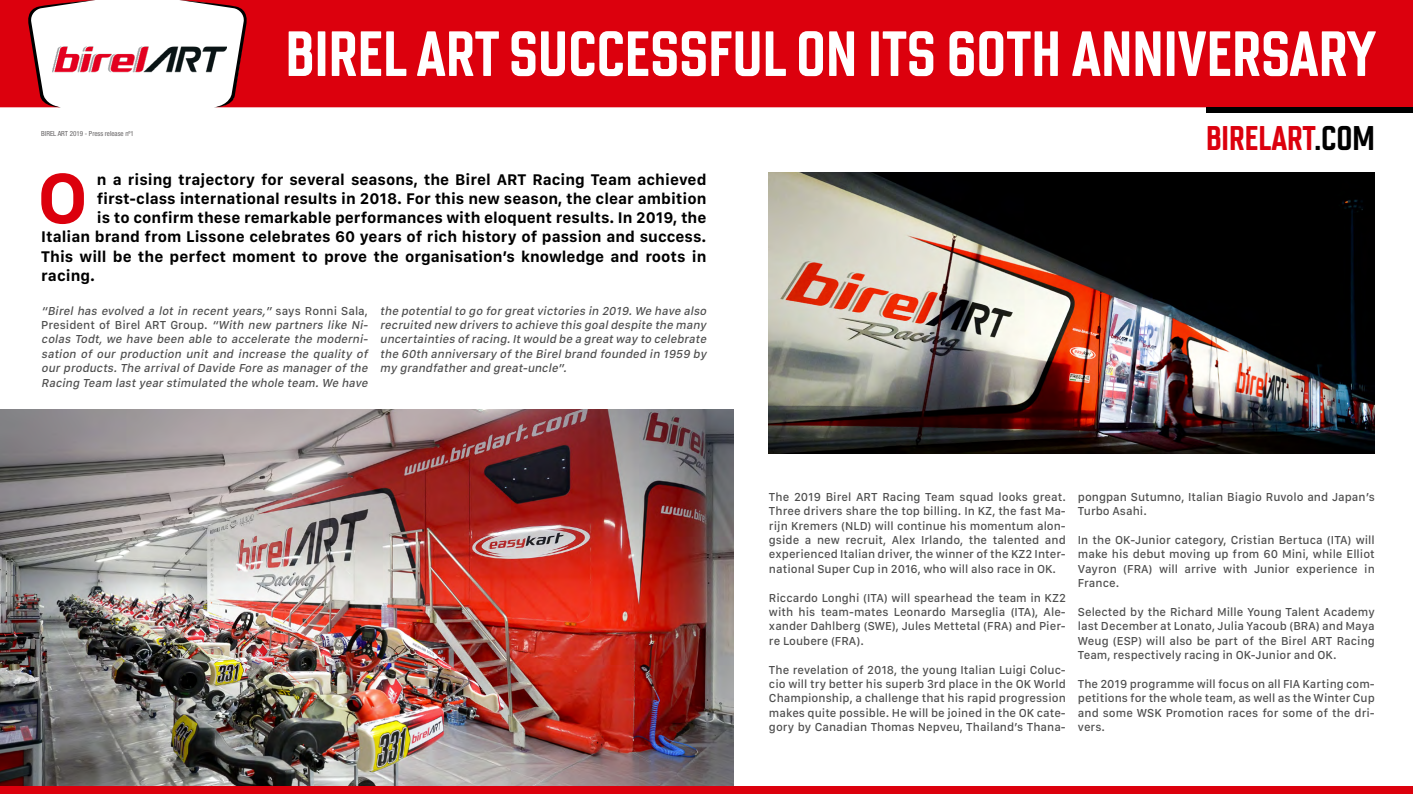
<style>
.page{position:relative;width:1413px;height:794px;background:#fff}
.page>*{position:absolute;margin:0;border:0;box-sizing:border-box;transform-origin:0 0}
.t1{font:700 73.6px "San Francisco Text";color:#dc000d}
.t2{font:700 63.7px "Chromoxome Pro";color:#fff}
.t3{font:700 34.2px "Chromoxome Pro";color:#dc000d}
.t4{font:700 16px "San Francisco Text";color:#000}
.t5{font:500 12px/14.4px "San Francisco Text";color:#4e4e4e;text-align:justify}
.t6{font:italic 500 12px/14.4px "San Francisco Text";color:#4e4e4e}
.t7{font:condensed 7px "Helvetica Neue LT Pro";color:#646263}
.s1{font-style:normal}
.s2{color:#000}
</style>
<div class="page">
<img style="left:0;top:410px;width:733px;height:376px">
<div style="left:0;top:786px;width:1413px;height:8px;background:#dc000d"></div>
<div style="left:249px;top:0;width:1164px;height:107px;background:#dc000d"></div>
<svg style="left:0;top:0;width:95px;height:107px"></svg>
<svg style="left:179px;top:0;width:70px;height:107px"></svg>
<div style="left:1206px;top:107px;width:207px;height:6px;background:#000"></div>
<img style="left:52px;top:41px;width:175px;height:36px">
<img style="left:769px;top:173px;width:606px;height:281px">
<h2 class="t2" style="left:285px;top:17px;width:1092px">BIREL ART SUCCESSFUL ON ITS 60TH ANNIVERSARY</h2>
<p class="t7" style="left:41px;top:130px;width:94px">BIREL ART 2019 - Press release nº1</p>
<h1 class="t1" style="left:37px;top:153px;width:52px">O</h1>
<h3 class="t4" style="left:97px;top:169px;width:611px">n a rising trajectory for several seasons, the Birel ART Racing Team achieved</h3>
<h3 class="t4" style="left:97px;top:189px;width:611px">first-class international results in 2018. For this new season, the clear ambition</h3>
<h3 class="t4" style="left:97px;top:208px;width:611px">is to confirm these remarkable performances with eloquent results. In 2019, the</h3>
<h3 class="t4" style="left:41px;top:227px;width:667px">Italian brand from Lissone celebrates 60 years of rich history of passion and success.</h3>
<h3 class="t4" style="left:41px;top:246px;width:667px">This will be the perfect moment to prove the organisation’s knowledge and roots in</h3>
<h3 class="t4" style="left:41px;top:265px;width:55px">racing.</h3>
<p class="t6" style="left:41px;top:304px;width:331px">“Birel has evolved a lot in recent years,” <span class="s1">s a y s R o n n i S a l a , President of Birel ART Group.</span> “With new partners like Ni&shy;colas Todt, we have been able to accelerate the moderni&shy;sation of our production unit and increase the quality of ourproducts.The arrivalofDavide Fore as managerofthe Racing Team lastyearstimulated the whole team.We have</p>
<p class="t6" style="left:380px;top:304px;width:331px;text-align:justify">the potentialto go forgreatvictories in 2019.We have also recruited new drivers to achieve this goaldespite the many uncertainties ofracing.Itwould be a greatway to celebrate the 60th anniversary ofthe Birelbrand founded in 1959 by my grandfatherand great-uncle”.</p>
<h3 class="t3" style="left:1206px;top:118px;width:170px">BIRELART<span class="s2">.COM</span></h3>
<p class="t5" style="left:769px;top:490px;width:298px">The 2019 Birel ART Racing Team squad looks great.<br>Three drivers share the top billing. In KZ, the fast Ma&shy;rijn Kremers (NLD) will continue his momentum alon&shy;gside a new recruit, Alex Irlando, the talented and experienced Italian driver, the winner of the KZ2 Inter&shy;national Super Cup in 2016, who will also race in OK.</p>
<p class="t5" style="left:769px;top:591px;width:298px">Riccardo Longhi (ITA) will spearhead the team in KZ2 with his team-mates Leonardo Marseglia (ITA), Ale&shy;xander Dahlberg (SWE), Jules Mettetal (FRA) and Pier&shy;re Loubere (FRA).</p>
<p class="t5" style="left:769px;top:663px;width:298px">The revelation of 2018, the young Italian Luigi Coluc&shy;cio will try better his superb 3rd place in the OK World Championship, a challenge that his rapid progression makes quite possible. He will be joined in the OK cate&shy;gory by Canadian Thomas Nepveu, Thailand’s Thana-</p>
<p class="t5" style="left:1078px;top:490px;width:298px">pongpan Sutumno, Italian Biagio Ruvolo and Japan’s<br>Turbo Asahi.</p>
<p class="t5" style="left:1078px;top:534px;width:298px">In the OK-Junior category, Cristian Bertuca (ITA) will make his debut moving up from 60 Mini, while Elliot Vayron (FRA) will arrive with Junior experience in France.</p>
<p class="t5" style="left:1078px;top:606px;width:298px">Selected by the Richard Mille Young Talent Academy last December at Lonato, Julia Yacoub (BRA) and Maya Weug (ESP) will also be part of the Birel ART Racing Team, respectively racing in OK-Junior and OK.</p>
<p class="t5" style="left:1078px;top:678px;width:298px">The 2019 programme will focus on all FIA Karting com&shy;petitions for the whole team, as well as the Winter Cup and some WSK Promotion races for some of the dri&shy;vers.</p>
</div>
